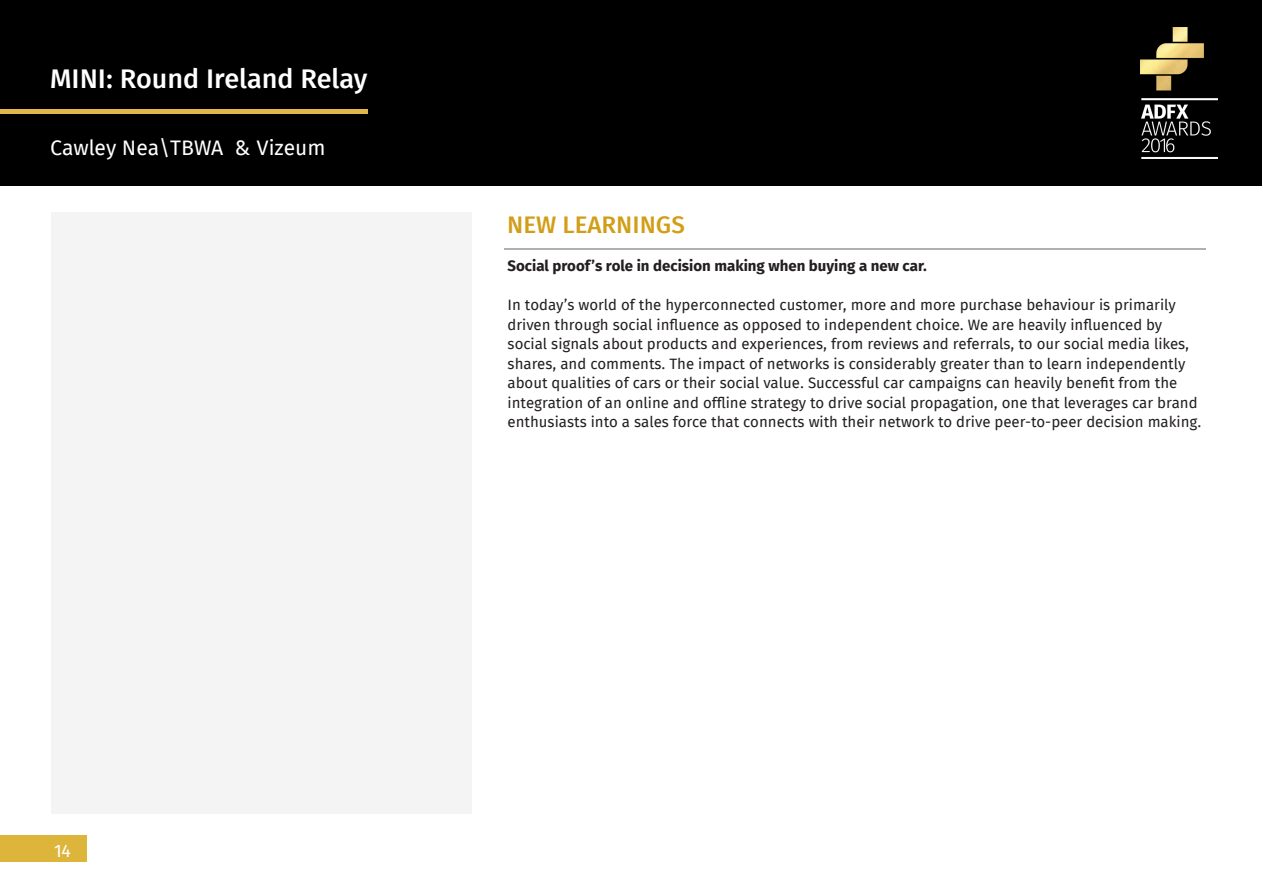
<style>
.page{position:relative;width:1263px;height:893px;background:#fff}
.page>*{position:absolute;margin:0;border:0;box-sizing:border-box;transform-origin:0 0}
.t1{font:500 27px "Fira Sans";color:#fff}
.t2{font:500 24px "Fira Sans";color:#d29e17}
.t3{font:21px "Fira Sans";color:#fff}
.t4{font:18px "Fira Sans OT";color:#fff}
.t5{font:15px/19.5px "Fira Sans";color:#231f20}
.t6{font:700 15px "Fira Sans";color:#231f20}
</style>
<div class="page">
<div style="left:1px;top:0;width:1261px;height:186px;background:#000"></div>
<div style="left:0;top:836px;width:86px;height:26px;background:#deb53b"></div>
<hr style="left:0;top:110px;width:368px;height:4px;background:#e1b74a">
<img style="left:1140px;top:27px;width:77px;height:132px">
<hr style="left:504px;top:248px;width:701px;height:1px;background:#b0b0b0">
<div style="left:51px;top:213px;width:420px;height:601px;background:#f4f4f4"></div>
<h1 class="t1" style="left:50px;top:60px;width:319px">MINI: Round Ireland Relay</h1>
<h3 class="t3" style="left:50px;top:133px;width:277px">Cawley Nea\TBWA &amp; Vizeum</h3>
<p class="t2" style="left:507px;top:208px;width:179px">NEW LEARNINGS</p>
<p class="t6" style="left:507px;top:255px;width:421px">Social proof’s role in decision making when buying a new car.</p>
<p class="t5" style="left:507px;top:296px;width:695px">In today’s world of the hyperconnected customer, more and more purchase behaviour is primarily driven through social influence as opposed to independent choice. We are heavily influenced by social signals about products and experiences, from reviews and referrals, to our social media likes, shares, and comments. The impact of networks is considerably greater than to learn independently about qualities of cars or their social value. Successful car campaigns can heavily benefit from the integration of an online and offline strategy to drive social propagation, one that leverages car brand enthusiasts into a sales force that connects with their network to drive peer-to-peer decision making.</p>
<p class="t4" style="left:54px;top:838px;width:18px">14</p>
</div>
